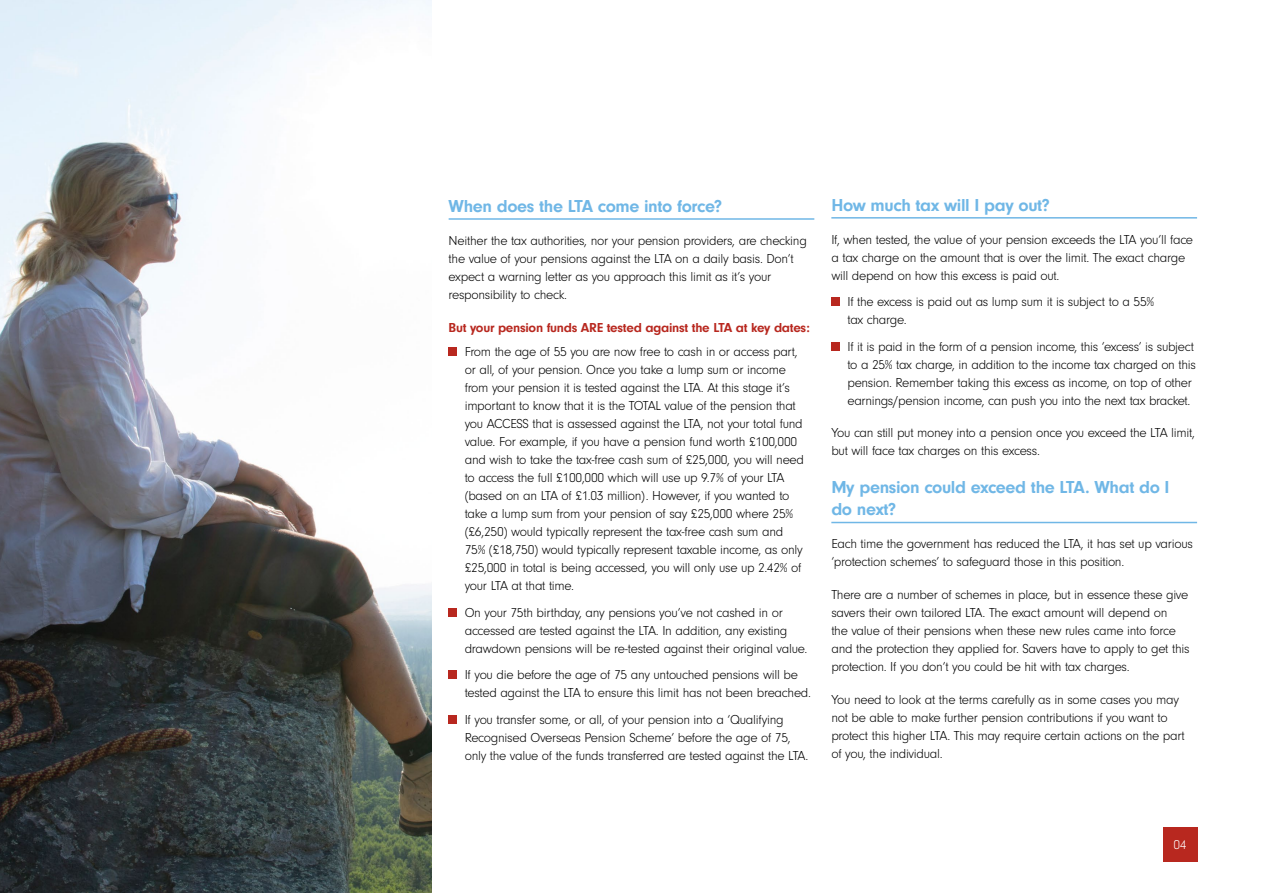
<style>
.page{position:relative;width:1263px;height:893px;background:#fff}
.page>*{position:absolute;margin:0;border:0;box-sizing:border-box;transform-origin:0 0}
.t1{font:700 18px/22.5px "Neuzeit Gro";letter-spacing:-.02em;color:#70b7e6}
.t2{font:300 13.5px/18px "Neuzeit Gro";letter-spacing:-.02em;color:#000}
.t3{font:700 13.5px "Neuzeit Gro";letter-spacing:-.02em;color:#b8281f}
.t4{font:300 13.5px "Neuzeit Gro";color:#fff}
</style>
<div class="page">
<div style="left:1163px;top:827px;width:34px;height:34px;background:#b8281f"></div>
<hr style="left:449px;top:218px;width:365px;height:2px;background:#70b7e6">
<div style="left:449px;top:347px;width:8px;height:9px;background:#b8281f"></div>
<div style="left:449px;top:608px;width:8px;height:8px;background:#b8281f"></div>
<div style="left:449px;top:670px;width:8px;height:9px;background:#b8281f"></div>
<div style="left:449px;top:715px;width:8px;height:9px;background:#b8281f"></div>
<hr style="left:831px;top:217px;width:366px;height:2px;background:#70b7e6">
<hr style="left:831px;top:522px;width:366px;height:1px;background:#70b7e6">
<div style="left:831px;top:298px;width:9px;height:8px;background:#b8281f"></div>
<div style="left:831px;top:342px;width:9px;height:9px;background:#b8281f"></div>
<img style="left:0;top:0;width:432px;height:893px">
<h1 class="t1" style="left:449px;top:195px;width:275px">When does the LTA come into force?</h1>
<p class="t2" style="left:449px;top:232px;width:360px">Neither the tax authorities, nor your pension providers, are checking the value of your pensions against the LTA on a daily basis. Don’t expect a warning letter as you approach this limit as it’s your responsibility to check.</p>
<p class="t3" style="left:449px;top:320px;width:363px">But your pension funds ARE tested against the LTA at key dates:</p>
<p class="t2" style="left:465px;top:343px;width:341px">From the age of 55 you are now free to cash in or access part, or all, of your pension. Once you take a lump sum or income from your pension it is tested against the LTA. At this stage it’s important to know that it is the TOTAL value of the pension that you ACCESS that is assessed against the LTA, not your total fund value. For example, if you have a pension fund worth £100,000 and wish to take the tax-free cash sum of £25,000, you will need to access the full £100,000 which will use up 9.7% of your LTA (based on an LTA of £1.03 million). However, if you wanted to take a lump sum from your pension of say £25,000 where 25% (£6,250) would typically represent the tax-free cash sum and 75% (£18,750) would typically represent taxable income, as only £25,000 in total is being accessed, you will only use up 2.42% of your LTA at that time.</p>
<p class="t2" style="left:465px;top:603px;width:344px">On your 75th birthday, any pensions you’ve not cashed in or accessed are tested against the LTA. In addition, any existing drawdown pensions will be re-tested against their original value.</p>
<p class="t2" style="left:465px;top:666px;width:348px">If you die before the age of 75 any untouched pensions will be tested against the LTA to ensure this limit has not been breached.</p>
<p class="t2" style="left:465px;top:710px;width:345px">If you transfer some, or all, of your pension into a ‘Qualifying<br>Recognised Overseas Pension Scheme’ before the age of 75, only the value of the funds transferred are tested against the LTA.</p>
<h1 class="t1" style="left:831px;top:194px;width:220px">How much tax will I pay out?</h1>
<p class="t2" style="left:831px;top:230px;width:363px">If, when tested, the value of your pension exceeds the LTA you’ll face a tax charge on the amount that is over the limit. The exact charge will depend on how this excess is paid out.</p>
<p class="t2" style="left:847px;top:293px;width:308px">If the excess is paid out as lump sum it is subject to a 55% tax charge.</p>
<p class="t2" style="left:847px;top:337px;width:350px">If it is paid in the form of a pension income, this ‘excess’ is subject to a 25% tax charge, in addition to the income tax charged on this pension. Remember taking this excess as income, on top of other earnings/pension income, can push you into the next tax bracket.</p>
<p class="t2" style="left:831px;top:424px;width:365px">You can still put money into a pension once you exceed the LTA limit, but will face tax charges on this excess.</p>
<h1 class="t1" style="left:831px;top:476px;width:340px">My pension could exceed the LTA. What do I do next?</h1>
<p class="t2" style="left:831px;top:535px;width:363px">Each time the government has reduced the LTA, it has set up various ‘protection schemes’ to safeguard those in this position.</p>
<p class="t2" style="left:831px;top:586px;width:360px">There are a number of schemes in place, but in essence these give savers their own tailored LTA. The exact amount will depend on<br>the value of their pensions when these new rules came into force and the protection they applied for. Savers have to apply to get this protection. If you don’t you could be hit with tax charges.</p>
<p class="t2" style="left:831px;top:691px;width:355px">You need to look at the terms carefully as in some cases you may not be able to make further pension contributions if you want to protect this higher LTA. This may require certain actions on the part of you, the individual.</p>
<p class="t4" style="left:1173px;top:837px;width:15px">04</p>
</div>
